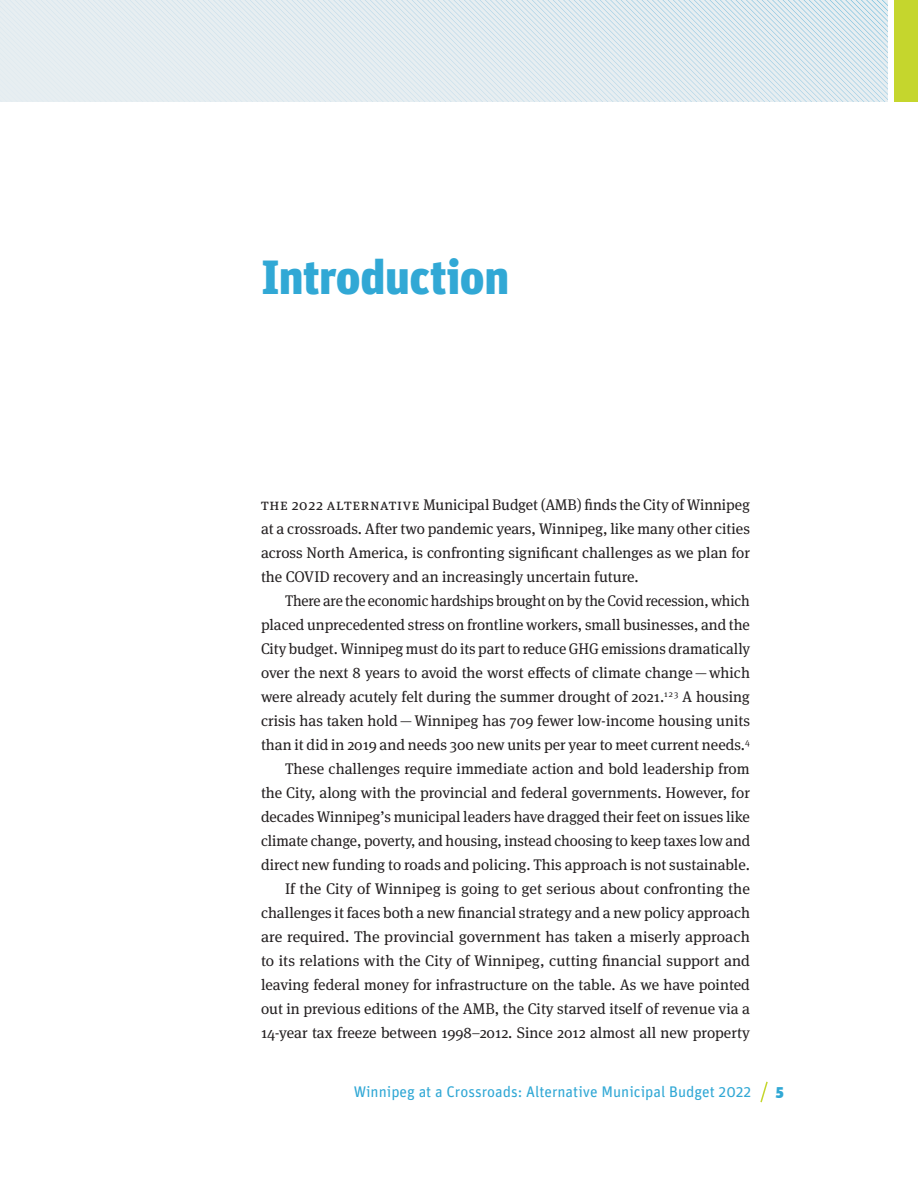
<style>
.page{position:relative;width:918px;height:1188px;background:#fff}
.page>*{position:absolute;margin:0;border:0;box-sizing:border-box;transform-origin:0 0}
.Chapter_title{font:900 48px "Unit";letter-spacing:-.01em;color:#31a8d5}
.Body_text{font:15.3px/24px "Meta Serif OT";color:#231f20;text-align:justify}
.Body_text-2{font:15.3px/24px "Meta Serif OT";color:#231f20;text-align:justify;scale:.96 1}
.Body_text__chapter_o{font:15.3px/24px "Meta Serif OT";color:#231f20;text-align:justify}
.t1{font:15.3px "Unit";color:#31a8d5}
.t2{font:900 15.3px "Unit";color:#31a8d5}
</style>
<div class="page">
<svg style="left:760px;top:1081px;width:8px;height:22px"></svg>
<div style="left:0;top:0;width:888px;height:102px;background:#e7eef1"></div>
<div style="left:894px;top:0;width:24px;height:102px;background:#c5d62d"></div>
<svg style="left:138px;top:0;width:750px;height:102px"></svg>
<p class="Chapter_title" style="left:261px;top:247px;width:250px">Introduction</p>
<p class="Body_text__chapter_o" style="left:261px;top:493px;width:491px">The 2022 Alt ernat ive Municipal Budget (AMB) finds the City of Winnipeg at a crossroads. After two pandemic years, Winnipeg, like many other cities across North America, is confronting significant challenges as we plan for the COVID recovery and an increasingly uncertain future.</p>
<p class="Body_text-2" style="left:261px;top:589px;width:511px;text-indent:24px">There are the economic hardships brought on by the Covid recession, which placed unprecedented stress on frontline workers, small businesses, and the City budget. Winnipeg must do its part to reduce GHG emissions dramatically over the next 8 years to avoid the worst effects of climate change—which were already acutely felt during the summer drought of 2021.<sup>1</sup> <sup>2</sup> <sup>3</sup> A housing crisis has taken hold—Winnipeg has 709 fewer low-income housing units than it did in 2019 and needs 300 new units per year to meet current needs.<sup>4</sup></p>
<p class="Body_text" style="left:261px;top:757px;width:491px;text-indent:24px">These challenges require immediate action and bold leadership from the City, along with the provincial and federal governments. However, for decades Winnipeg’s municipal leaders have dragged their feet on issues like climate change, poverty, and housing, instead choosing to keep taxes low and direct new funding to roads and policing. This approach is not sustainable.</p>
<p class="Body_text" style="left:261px;top:877px;width:491px;text-indent:24px">If the City of Winnipeg is going to get serious about confronting the challenges it faces both a new financial strategy and a new policy approach are required. The provincial government has taken a miserly approach to its relations with the City of Winnipeg, cutting financial support and leaving federal money for infrastructure on the table. As we have pointed out in previous editions of the AMB, the City starved itself of revenue via a 14-year tax freeze between 1998–2012. Since 2012 almost all new property</p>
<p class="t1" style="left:354px;top:1083px;width:399px">Winnipeg at a Crossroads: Alternative Municipal Budget 2022</p>
<p class="t2" style="left:776px;top:1082px;width:9px">5</p>
</div>
